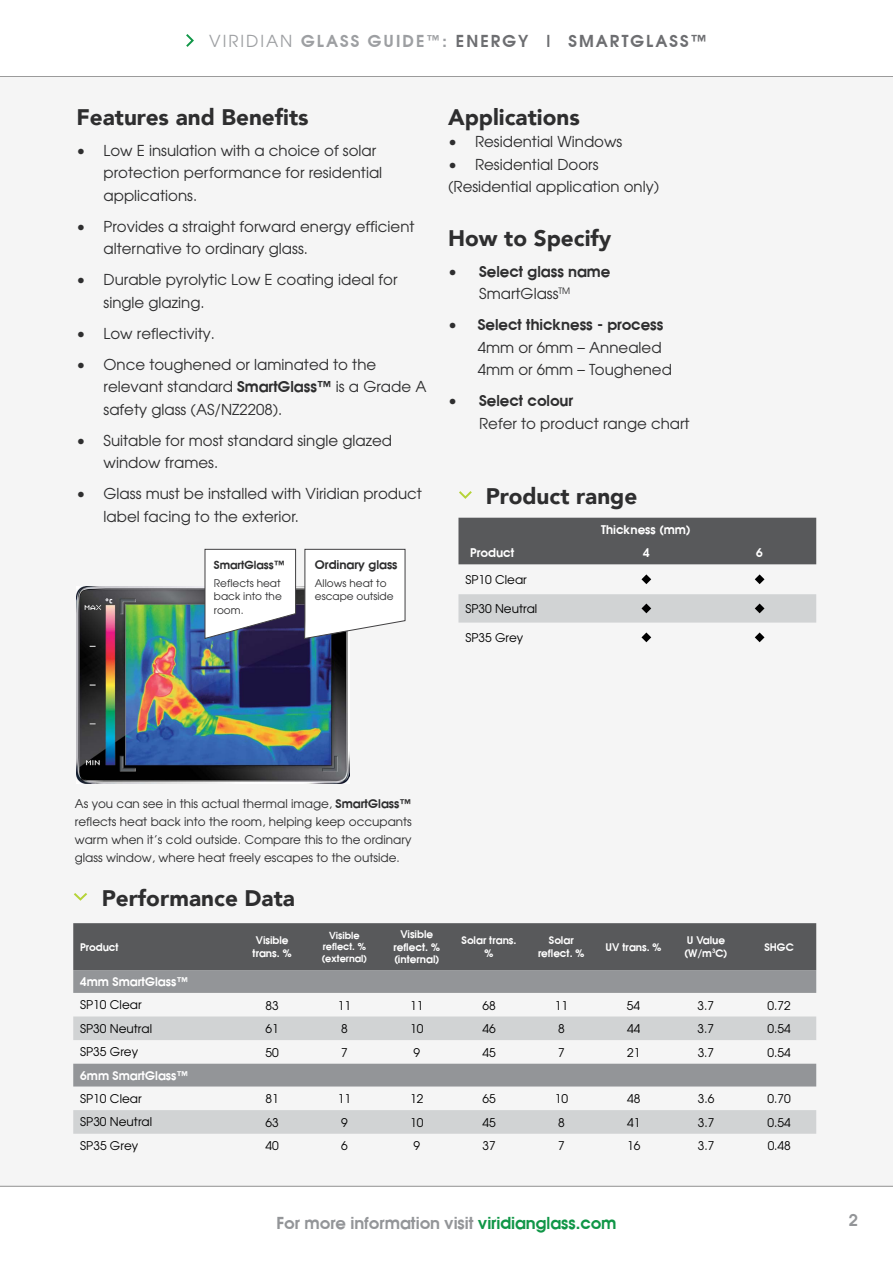
<style>
.page{position:relative;width:893px;height:1263px;background:#fff}
.page>*{position:absolute;margin:0;border:0;box-sizing:border-box;transform-origin:0 0}
.t1{font:900 22.5px "Avenir";color:#2e2e2f}
.t2{font:700 16.5px "Avant Garde";color:#939598}
.t3{font:700 16.5px "Avant Garde";letter-spacing:.12em;color:#6d6e71}
.t4{font:15px/22.5px "Avant Garde";color:#2e2e2f}
.t5{font:700 15px/22.5px "Avant Garde";color:#2e2e2f;text-align:center}
.t6{font:12px/18px "Avant Garde";color:#2e2e2f;text-align:justify}
.t7{font:12px "Avant Garde";color:#000}
.t8{font:700 12px "Avant Garde";color:#fff}
.t9{font:700 12px "Avant Garde";color:#2e2e2f}
.t10{font:700 11.25px "Avant Garde";color:#2e2e2f}
.t11{font:700 10.5px/12.6px "Avant Garde";color:#fff;text-align:center}
.t12{font:10.5px/13.5px "Avant Garde";color:#2e2e2f;text-align:justify}
.t13{font:700 9.75px/11.7px "Avant Garde";color:#fff;text-align:center}
.s1{font-weight:400;color:#9d9fa2}
.s2{color:#9d9fa2}
.s3{font-size:13.5px;color:#9d9fa2}
.s4{font-weight:700}
.s5{font-weight:400}
.s6{color:#109647}
</style>
<div class="page">
<hr style="left:0;top:76px;width:893px;height:1px;background:#2e2e2f">
<hr style="left:0;top:1186px;width:893px;height:1px;background:#2e2e2f">
<div style="left:0;top:77px;width:893px;height:1109px;background:#f5f5f5"></div>
<svg style="left:186px;top:34px;width:8px;height:13px"></svg>
<div style="left:73px;top:923px;width:743px;height:47px;background:#58595b"></div>
<div style="left:73px;top:970px;width:743px;height:23px;background:#939598"></div>
<svg style="left:73px;top:1016px;width:743px;height:118px"></svg>
<svg style="left:74px;top:893px;width:13px;height:8px"></svg>
<div style="left:458px;top:518px;width:358px;height:46px;background:#58595b"></div>
<svg style="left:641px;top:574px;width:10px;height:10px"></svg>
<svg style="left:755px;top:574px;width:9px;height:10px"></svg>
<div style="left:458px;top:594px;width:358px;height:29px;background:#d1d3d4"></div>
<svg style="left:641px;top:632px;width:10px;height:10px"></svg>
<svg style="left:755px;top:632px;width:9px;height:10px"></svg>
<svg style="left:459px;top:491px;width:13px;height:8px"></svg>
<img style="left:77px;top:586px;width:273px;height:197px">
<svg style="left:204px;top:549px;width:92px;height:90px"></svg>
<svg style="left:304px;top:549px;width:102px;height:90px"></svg>
<p class="t3" style="left:209px;top:29px;width:499px"><span class="s1">VIRIDIAN</span> <span class="s2">GLASS GUIDE</span><span class="s3">™</span><span class="s2">:</span> ENERGY | SMARTGLASS™</p>
<h1 class="t1" style="left:77px;top:98px;width:234px">Features and Benefits</h1>
<p class="t4" style="left:104px;top:139px;width:280px;text-indent:-27px">• Low E insulation with a choice of solar protection performance for residential applications.</p>
<p class="t4" style="left:104px;top:215px;width:313px;text-indent:-27px">• Provides a straight forward energy efficient alternative to ordinary glass.</p>
<p class="t4" style="left:104px;top:268px;width:296px;text-indent:-27px">• Durable pyrolytic Low E coating ideal for single glazing.</p>
<p class="t4" style="left:77px;top:322px;width:140px">• Low reflectivity.</p>
<p class="t4" style="left:104px;top:353px;width:324px;text-indent:-27px">• Once toughened or laminated to the relevant standard <span class="s4">SmartGlass™</span> is a Grade A safety glass (AS/NZ2208).</p>
<p class="t4" style="left:104px;top:429px;width:290px;text-indent:-27px">• Suitable for most standard single glazed window frames.</p>
<p class="t4" style="left:104px;top:482px;width:320px;text-indent:-27px">• Glass must be installed with Viridian product label facing to the exterior.</p>
<p class="t10" style="left:214px;top:557px;width:73px">SmartGlass™</p>
<p class="t12" style="left:214px;top:576px;width:69px">Reflects heat back into the room.</p>
<p class="t9" style="left:315px;top:556px;width:84px">Ordinary glass</p>
<p class="t12" style="left:315px;top:576px;width:80px">Allows heat to escape outside</p>
<h1 class="t1" style="left:448px;top:98px;width:133px">Applications</h1>
<p class="t4" style="left:448px;top:130px;width:176px">• Residential Windows</p>
<p class="t4" style="left:448px;top:153px;width:213px">• Residential Doors (Residential application only)</p>
<h1 class="t1" style="left:448px;top:219px;width:165px">How to Specify</h1>
<p class="t5" style="left:448px;top:259px;width:164px"><span class="s5">•</span> Select glass name<br><span class="s5">SmartGlass</span><sup>TM</sup></p>
<p class="t4" style="left:478px;top:313px;width:196px;text-indent:-30px">• <span class="s4">Select thickness - process<br></span>4mm or 6mm – Annealed<br>4mm or 6mm – Toughened</p>
<p class="t4" style="left:479px;top:389px;width:212px;text-indent:-31px">• <span class="s4">Select colour<br></span>Refer to product range chart</p>
<h1 class="t1" style="left:486px;top:477px;width:153px">Product range</h1>
<p class="t8" style="left:601px;top:521px;width:91px">Thickness (mm)</p>
<p class="t8" style="left:470px;top:544px;width:46px">Product</p>
<p class="t8" style="left:643px;top:544px;width:8px">4</p>
<p class="t8" style="left:756px;top:544px;width:8px">6</p>
<p class="t7" style="left:465px;top:572px;width:63px">SP10 Clear</p>
<p class="t7" style="left:465px;top:601px;width:73px">SP30 Neutral</p>
<p class="t7" style="left:465px;top:630px;width:59px">SP35 Grey</p>
<p class="t6" style="left:75px;top:794px;width:339px">As you can see in this actual thermal image, <span class="s4">SmartGlass™ </span>reflects heat back into the room, helping keep occupants warm when it’s cold outside. Compare this to the ordinary glass window, where heat freely escapes to the outside.</p>
<h1 class="t1" style="left:102px;top:879px;width:195px">Performance Data</h1>
<p class="t11" style="left:80px;top:940px;width:40px">Product</p>
<p class="t11" style="left:253px;top:933px;width:41px">Visible trans. %</p>
<p class="t13" style="left:322px;top:929px;width:47px">Visible reflect. % (external)</p>
<p class="t11" style="left:393px;top:927px;width:48px">Visible reflect. % (internal)</p>
<p class="t11" style="left:462px;top:933px;width:56px">Solar trans. %</p>
<p class="t11" style="left:538px;top:933px;width:48px">Solar reflect. %</p>
<p class="t11" style="left:606px;top:940px;width:57px">UV trans. %</p>
<p class="t11" style="left:684px;top:933px;width:45px;text-align:left">U Value (W/m<sup>3</sup>C)</p>
<p class="t11" style="left:764px;top:940px;width:31px">SHGC</p>
<p class="t8" style="left:80px;top:973px;width:110px">4mm SmartGlass™</p>
<p class="t7" style="left:80px;top:997px;width:63px">SP10 Clear</p>
<p class="t7" style="left:265px;top:998px;width:15px">83</p>
<p class="t7" style="left:338px;top:998px;width:15px">11</p>
<p class="t7" style="left:410px;top:998px;width:15px">11</p>
<p class="t7" style="left:482px;top:998px;width:15px">68</p>
<p class="t7" style="left:555px;top:998px;width:15px">11</p>
<p class="t7" style="left:627px;top:998px;width:15px">54</p>
<p class="t7" style="left:698px;top:998px;width:18px">3.7</p>
<p class="t7" style="left:767px;top:998px;width:25px">0.72</p>
<p class="t7" style="left:80px;top:1021px;width:73px">SP30 Neutral</p>
<p class="t7" style="left:266px;top:1021px;width:15px">61</p>
<p class="t7" style="left:341px;top:1021px;width:8px">8</p>
<p class="t7" style="left:410px;top:1021px;width:15px">10</p>
<p class="t7" style="left:482px;top:1021px;width:15px">46</p>
<p class="t7" style="left:558px;top:1021px;width:8px">8</p>
<p class="t7" style="left:627px;top:1021px;width:15px">44</p>
<p class="t7" style="left:698px;top:1021px;width:18px">3.7</p>
<p class="t7" style="left:768px;top:1021px;width:25px">0.54</p>
<p class="t7" style="left:80px;top:1044px;width:59px">SP35 Grey</p>
<p class="t7" style="left:266px;top:1045px;width:15px">50</p>
<p class="t7" style="left:341px;top:1045px;width:8px">7</p>
<p class="t7" style="left:413px;top:1045px;width:8px">9</p>
<p class="t7" style="left:482px;top:1045px;width:15px">45</p>
<p class="t7" style="left:558px;top:1045px;width:8px">7</p>
<p class="t7" style="left:627px;top:1045px;width:15px">21</p>
<p class="t7" style="left:698px;top:1045px;width:18px">3.7</p>
<p class="t7" style="left:768px;top:1045px;width:25px">0.54</p>
<p class="t8" style="left:80px;top:1066px;width:110px">6mm SmartGlass™</p>
<p class="t7" style="left:80px;top:1091px;width:63px">SP10 Clear</p>
<p class="t7" style="left:266px;top:1091px;width:15px">81</p>
<p class="t7" style="left:338px;top:1091px;width:15px">11</p>
<p class="t7" style="left:410px;top:1091px;width:15px">12</p>
<p class="t7" style="left:482px;top:1091px;width:15px">65</p>
<p class="t7" style="left:555px;top:1091px;width:15px">10</p>
<p class="t7" style="left:627px;top:1091px;width:15px">48</p>
<p class="t7" style="left:698px;top:1091px;width:18px">3.6</p>
<p class="t7" style="left:768px;top:1091px;width:25px">0.70</p>
<p class="t7" style="left:80px;top:1114px;width:73px">SP30 Neutral</p>
<p class="t7" style="left:266px;top:1115px;width:15px">63</p>
<p class="t7" style="left:341px;top:1115px;width:8px">9</p>
<p class="t7" style="left:410px;top:1115px;width:15px">10</p>
<p class="t7" style="left:482px;top:1115px;width:15px">45</p>
<p class="t7" style="left:558px;top:1115px;width:8px">8</p>
<p class="t7" style="left:627px;top:1115px;width:15px">41</p>
<p class="t7" style="left:698px;top:1115px;width:18px">3.7</p>
<p class="t7" style="left:768px;top:1115px;width:25px">0.54</p>
<p class="t7" style="left:80px;top:1138px;width:59px">SP35 Grey</p>
<p class="t7" style="left:266px;top:1138px;width:15px">40</p>
<p class="t7" style="left:341px;top:1138px;width:8px">6</p>
<p class="t7" style="left:414px;top:1138px;width:8px">9</p>
<p class="t7" style="left:482px;top:1138px;width:15px">37</p>
<p class="t7" style="left:558px;top:1138px;width:8px">7</p>
<p class="t7" style="left:627px;top:1138px;width:15px">16</p>
<p class="t7" style="left:698px;top:1138px;width:18px">3.7</p>
<p class="t7" style="left:768px;top:1138px;width:25px">0.48</p>
<p class="t2" style="left:276px;top:1211px;width:342px">For more information visit <span class="s6">viridianglass.com</span></p>
<p class="t2" style="left:849px;top:1208px;width:11px">2</p>
</div>
